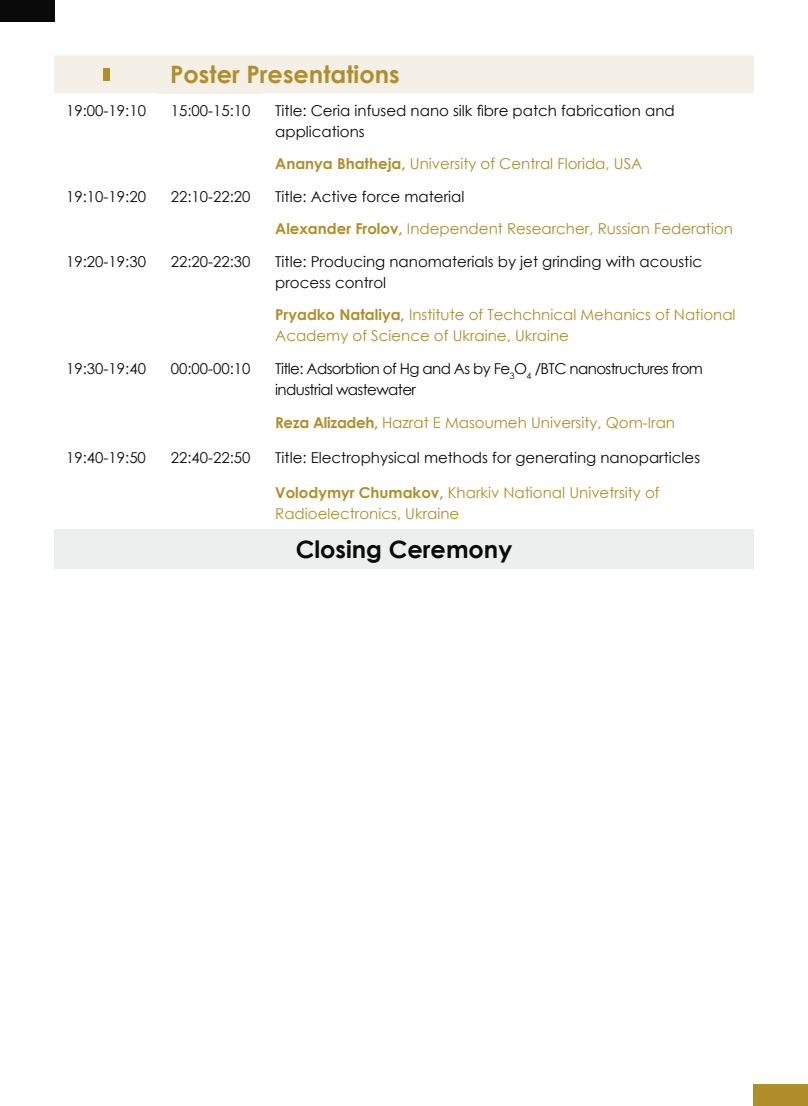
<style>
.page{position:relative;width:808px;height:1106px;background:#fff}
.page>*{position:absolute;margin:0;border:0;box-sizing:border-box;transform-origin:0 0}
.t1{font:700 24px "Century Gothic";color:#b18e2a}
.t2{font:700 24px "Century Gothic";color:#0a0a0b}
.t3{font:15px/21px "Century Gothic";color:#b18e2a}
.t4{font:15px/21px "Century Gothic";color:#0a0a0b}
.t5{font:15px/21px "Century Gothic";letter-spacing:-.04em;color:#0a0a0b}
.s1{font-weight:700}
.s2{color:#0a0a0b}
</style>
<div class="page">
<div style="left:54px;top:56px;width:700px;height:38px;background:#f5f0e7"></div>
<div style="left:54px;top:530px;width:700px;height:39px;background:#edeeee"></div>
<hr style="left:262px;top:93px;width:492px;height:2px;background:#fff">
<hr style="left:54px;top:93px;width:104px;height:2px;background:#fff">
<div style="left:103px;top:68px;width:6px;height:13px;background:#b18e2a"></div>
<div style="left:0;top:0;width:54px;height:22px;background:#0a0a0b"></div>
<div style="left:754px;top:1084px;width:54px;height:22px;background:#b18e2a"></div>
<h1 class="t1" style="left:170px;top:56px;width:231px">Poster Presentations</h1>
<p class="t4" style="left:66px;top:100px;width:81px">19:00-19:10</p>
<p class="t4" style="left:171px;top:100px;width:81px">15:00-15:10</p>
<p class="t4" style="left:275px;top:100px;width:401px">Title: Ceria infused nano silk fibre patch fabrication and applications</p>
<p class="t3" style="left:275px;top:153px;width:368px"><span class="s1">Ananya Bhatheja,</span> University of Central Florida, USA</p>
<p class="t4" style="left:66px;top:186px;width:81px">19:10-19:20</p>
<p class="t4" style="left:171px;top:186px;width:81px">22:10-22:20</p>
<p class="t3" style="left:275px;top:180px;width:459px;line-height:32.5px"><span class="s2">Title: Active force material<br></span><span class="s1">Alexander Frolov,</span> Independent Researcher, Russian Federation</p>
<p class="t4" style="left:66px;top:251px;width:81px">19:20-19:30</p>
<p class="t4" style="left:171px;top:251px;width:81px">22:20-22:30</p>
<p class="t4" style="left:275px;top:251px;width:428px">Title: Producing nanomaterials by jet grinding with acoustic process control</p>
<p class="t3" style="left:275px;top:304px;width:462px"><span class="s1">Pryadko Nataliya,</span> Institute of Techchnical Mehanics of National<br>Academy of Science of Ukraine, Ukraine</p>
<p class="t4" style="left:66px;top:358px;width:81px">19:30-19:40</p>
<p class="t4" style="left:171px;top:358px;width:81px">00:00-00:10</p>
<p class="t5" style="left:275px;top:358px;width:429px">Title: Adsorbtion of Hg and As by Fe<sub>3</sub>O<sub>4</sub> /BTC nanostructures from industrial wastewater</p>
<p class="t3" style="left:275px;top:411px;width:401px"><span class="s1">Reza Alizadeh,</span> Hazrat E Masoumeh University, Qom-Iran</p>
<p class="t4" style="left:66px;top:447px;width:81px">19:40-19:50</p>
<p class="t4" style="left:171px;top:447px;width:81px">22:40-22:50</p>
<p class="t4" style="left:275px;top:447px;width:426px">Title: Electrophysical methods for generating nanoparticles</p>
<p class="t3" style="left:275px;top:482px;width:386px"><span class="s1">Volodymyr Chumakov,</span> Kharkiv National Univetrsity of<br>Radioelectronics, Ukraine</p>
<h1 class="t2" style="left:296px;top:531px;width:218px">Closing Ceremony</h1>
</div>
